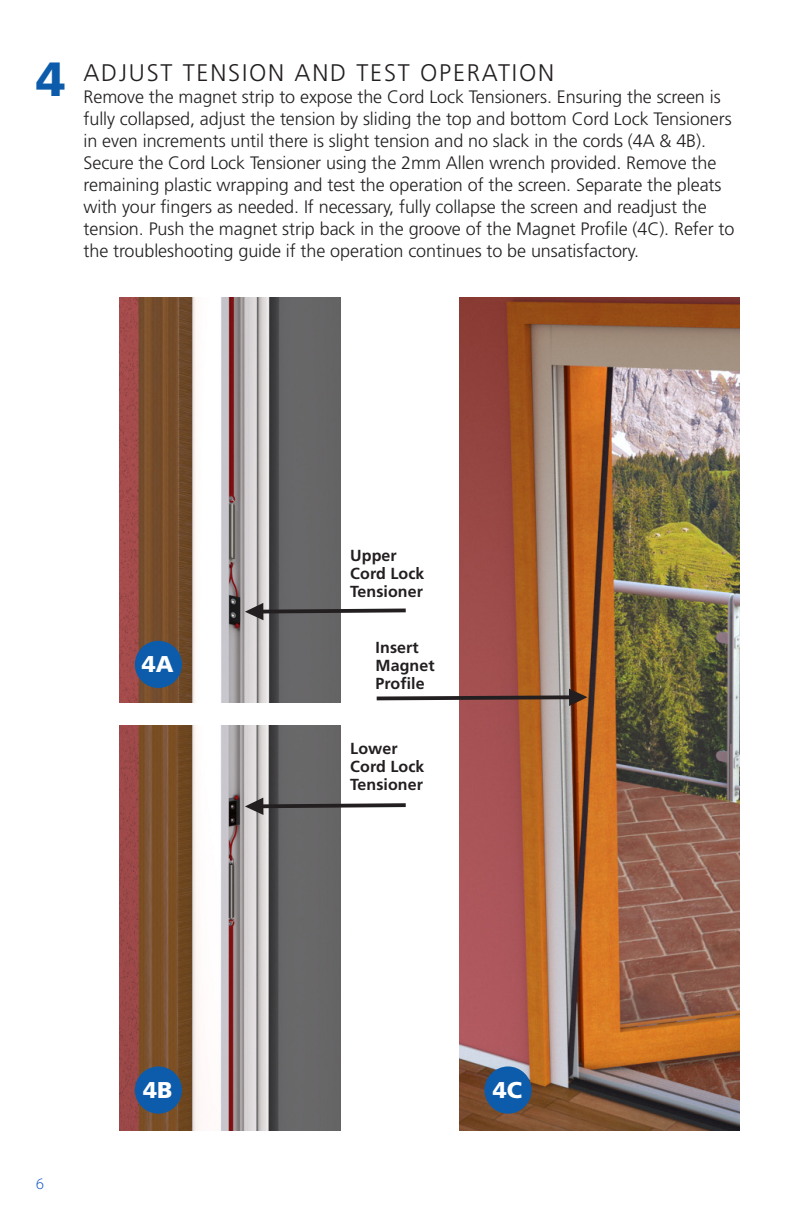
<style>
.page{position:relative;width:792px;height:1224px;background:#fff}
.page>*{position:absolute;margin:0;border:0;box-sizing:border-box;transform-origin:0 0}
.t1{font:900 48px "Frutiger";color:#0d5cab}
.t2{font:300 24px "Frutiger";letter-spacing:.075em;color:#231f20}
.t3{font:900 22.8px "Frutiger";color:#fff}
.t4{font:300 18px/22px "Frutiger";letter-spacing:-.005em;color:#231f20}
.t5{font:700 16px/18px "Frutiger";letter-spacing:.005em;color:#231f20}
.t6{font:300 16px "Myriad Pro";color:#004aba}
</style>
<div class="page">
<img style="left:119px;top:297px;width:221px;height:405px">
<img style="left:119px;top:725px;width:221px;height:405px">
<div style="left:135px;top:641px;width:47px;height:47px;background:#0d5cab;border-radius:50%"></div>
<div style="left:135px;top:1066px;width:47px;height:48px;background:#0d5cab;border-radius:50%"></div>
<img style="left:459px;top:297px;width:281px;height:833px">
<svg style="left:245px;top:603px;width:161px;height:17px"></svg>
<svg style="left:245px;top:798px;width:161px;height:17px"></svg>
<svg style="left:377px;top:689px;width:211px;height:17px"></svg>
<div style="left:484px;top:1066px;width:48px;height:48px;background:#0d5cab;border-radius:50%"></div>
<p class="t1" style="left:36px;top:50px;width:31px">4</p>
<p class="t2" style="left:84px;top:59px;width:472px">ADJUST TENSION AND TEST OPERATION</p>
<p class="t4" style="left:84px;top:85px;width:652px">Remove the magnet strip to expose the Cord Lock Tensioners. Ensuring the screen is fully collapsed, adjust the tension by sliding the top and bottom Cord Lock Tensioners in even increments until there is slight tension and no slack in the cords (4A &amp; 4B).<br>Secure the Cord Lock Tensioner using the 2mm Allen wrench provided. Remove the remaining plastic wrapping and test the operation of the screen. Separate the pleats with your fingers as needed. If necessary, fully collapse the screen and readjust the tension. Push the magnet strip back in the groove of the Magnet Profile (4C). Refer to the troubleshooting guide if the operation continues to be unsatisfactory.</p>
<p class="t3" style="left:142px;top:650px;width:33px">4A</p>
<p class="t5" style="left:350px;top:547px;width:76px">Upper<br>Cord Lock<br>Tensioner</p>
<p class="t5" style="left:376px;top:638px;width:45px">Insert</p>
<p class="t5" style="left:376px;top:656px;width:61px">Magnet<br>Profile</p>
<p class="t5" style="left:350px;top:740px;width:76px">Lower<br>Cord Lock<br>Tensioner</p>
<p class="t6" style="left:36px;top:1175px;width:9px">6</p>
<p class="t3" style="left:143px;top:1076px;width:31px">4B</p>
<p class="t3" style="left:493px;top:1076px;width:31px">4C</p>
</div>
